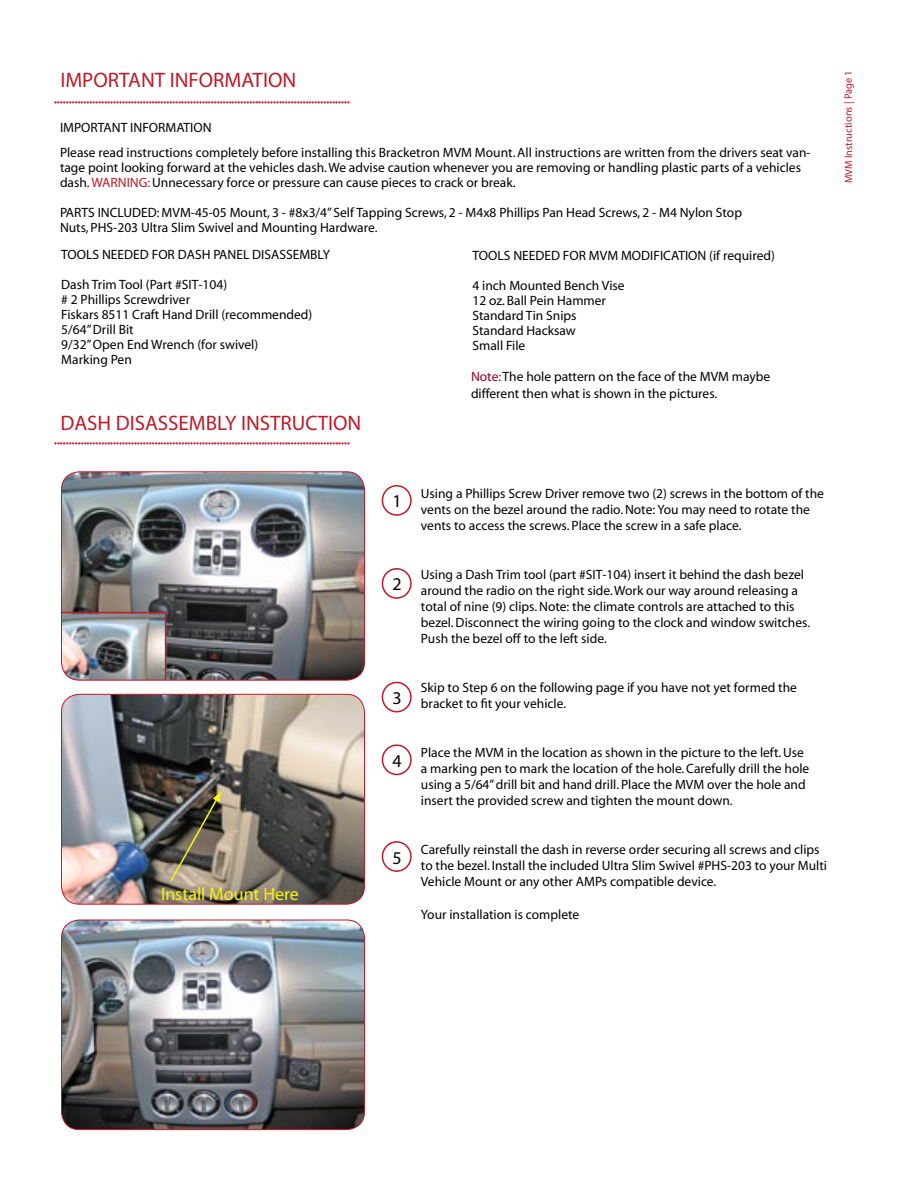
<style>
.page{position:relative;width:918px;height:1188px;background:#fff}
.page>*{position:absolute;margin:0;border:0;box-sizing:border-box;transform-origin:0 0}
.t1{font:700 21px "Futura";color:#bf1a27}
.t2{font:18px "Futura";color:#f7f410}
.t3{font:700 18px "Futura";color:#000}
.t4{font:13.5px/16.2px "Futura";color:#000}
.t5{font:700 13.5px "Futura";color:#000}
.t6{font:700 10.5px "Futura";color:#bf1a27}
.t7{font:10.5px "Futura";color:#bf1a27}
.s1{font-weight:700;color:#bf1a27}
.s2{font-weight:700}
.s3{font-weight:400}
.s4{font-weight:400;font-style:italic}
.s5{color:#970029}
</style>
<div class="page">
<img style="left:61px;top:471px;width:304px;height:209px">
<img style="left:61px;top:694px;width:304px;height:210px">
<img style="left:61px;top:919px;width:304px;height:211px">
<img style="left:169px;top:791px;width:52px;height:92px">
<div style="left:382px;top:485px;width:30px;height:31px;border:2px solid #bf1a27;border-radius:50%"></div>
<div style="left:382px;top:568px;width:30px;height:31px;border:2px solid #bf1a27;border-radius:50%"></div>
<div style="left:382px;top:682px;width:30px;height:30px;border:2px solid #bf1a27;border-radius:50%"></div>
<div style="left:382px;top:841px;width:30px;height:31px;border:2px solid #bf1a27;border-radius:50%"></div>
<div style="left:382px;top:744px;width:30px;height:31px;border:2px solid #bf1a27;border-radius:50%"></div>
<hr style="left:61px;top:612px;width:105px;height:1px;background:#bf1a27">
<hr style="left:165px;top:613px;width:1px;height:67px;background:#bf1a27">
<p class="t1" style="left:60px;top:70px;width:238px">IMPORTANT INFORMATION</p>
<p class="t6" style="left:54px;top:98px;width:298px">••••••••••••••••••••••••••••••••••••••••••••••••••••••••••••••••••••••••••••••••••••••••••••••••••••</p>
<p class="t5" style="left:60px;top:121px;width:153px">IMPORTANT INFORMATION</p>
<p class="t4" style="left:60px;top:146px;width:752px;line-height:15px">Please read instructions completely before installing this Bracketron MVM Mount. All instructions are written from the drivers seat van&shy;tage point looking forward at the vehicles dash. We advise caution whenever you are removing or handling plastic parts of a vehicles dash. <span class="s1">WARNING:</span> Unnecessary force or pressure can cause pieces to crack or break.</p>
<p class="t4" style="left:60px;top:206px;width:684px;line-height:15px"><span class="s2">PARTS INCLUDED:</span> MVM-45-05 Mount, 3 - #8x3/4” Self Tapping Screws, 2 - M4x8 Phillips Pan Head Screws, 2 - M4 Nylon Stop<br>Nuts, PHS-203 Ultra Slim Swivel and Mounting Hardware.</p>
<p class="t5" style="left:472px;top:249px;width:304px">TOOLS NEEDED FOR MVM MODIFICATION <span class="s3">(</span><span class="s4">if required</span><span class="s3">)</span></p>
<p class="t4" style="left:472px;top:278px;width:154px">4 inch Mounted Bench Vise</p>
<p class="t4" style="left:472px;top:293px;width:135px">12 oz. Ball Pein Hammer</p>
<p class="t4" style="left:472px;top:308px;width:106px">Standard Tin Snips</p>
<p class="t4" style="left:472px;top:323px;width:105px">Standard Hacksaw</p>
<p class="t4" style="left:472px;top:338px;width:54px">Small File</p>
<p class="t5" style="left:61px;top:248px;width:270px">TOOLS NEEDED FOR DASH PANEL DISASSEMBLY</p>
<p class="t4" style="left:61px;top:277px;width:167px">Dash Trim Tool (Part #SIT-104)</p>
<p class="t4" style="left:61px;top:292px;width:130px"># 2 Phillips Screwdriver</p>
<p class="t4" style="left:61px;top:307px;width:253px">Fiskars 8511 Craft Hand Drill (recommended)</p>
<p class="t4" style="left:61px;top:322px;width:74px">5/64” Drill Bit</p>
<p class="t4" style="left:61px;top:337px;width:198px">9/32” Open End Wrench (for swivel)</p>
<p class="t4" style="left:61px;top:352px;width:72px">Marking Pen</p>
<p class="t1" style="left:60px;top:412px;width:303px">DASH DISASSEMBLY INSTRUCTION</p>
<p class="t6" style="left:54px;top:439px;width:298px">••••••••••••••••••••••••••••••••••••••••••••••••••••••••••••••••••••••••••••••••••••••••••••••••••••</p>
<p class="t2" style="left:161px;top:885px;width:139px">Install Mount Here</p>
<p class="t4" style="left:471px;top:369px;width:301px"><span class="s5">Note:</span>The hole pattern on the face of the MVM maybe different then what is shown in the pictures.</p>
<p class="t3" style="left:393px;top:493px;width:11px">1</p>
<p class="t3" style="left:393px;top:576px;width:11px">2</p>
<p class="t3" style="left:393px;top:689px;width:11px">3</p>
<p class="t3" style="left:393px;top:752px;width:11px">4</p>
<p class="t3" style="left:393px;top:849px;width:11px">5</p>
<p class="t4" style="left:421px;top:486px;width:405px">Using a Phillips Screw Driver remove two (2) screws in the bottom of the vents on the bezel around the radio. <span class="s2">Note:</span> You may need to rotate the vents to access the screws. Place the screw in a safe place.</p>
<p class="t4" style="left:421px;top:567px;width:391px">Using a Dash Trim tool (part #SIT-104) insert it behind the dash bezel around the radio on the right side. Work our way around releasing a total of nine (9) clips. <span class="s2">Note:</span> the climate controls are attached to this bezel. Disconnect the wiring going to the clock and window switches.<br>Push the bezel off to the left side.</p>
<p class="t4" style="left:421px;top:680px;width:378px">Skip to <span class="s2">Step 6</span> on the following page if you have not yet formed the bracket to fit your vehicle.</p>
<p class="t4" style="left:421px;top:745px;width:390px">Place the MVM in the location as shown in the picture to the left. Use a marking pen to mark the location of the hole. Carefully drill the hole using a 5/64” drill bit and hand drill. Place the MVM over the hole and insert the provided screw and tighten the mount down.</p>
<p class="t4" style="left:421px;top:842px;width:408px">Carefully reinstall the dash in reverse order securing all screws and clips to the bezel. Install the included Ultra Slim Swivel #PHS-203 to your Multi<br>Vehicle Mount or any other AMPs compatible device.</p>
<p class="t4" style="left:421px;top:907px;width:160px">Your installation is complete</p>
<p class="t7" style="left:843px;top:183px;width:114px;rotate:-90deg">MVM Instructions | <span class="s2">Page 1</span></p>
</div>
